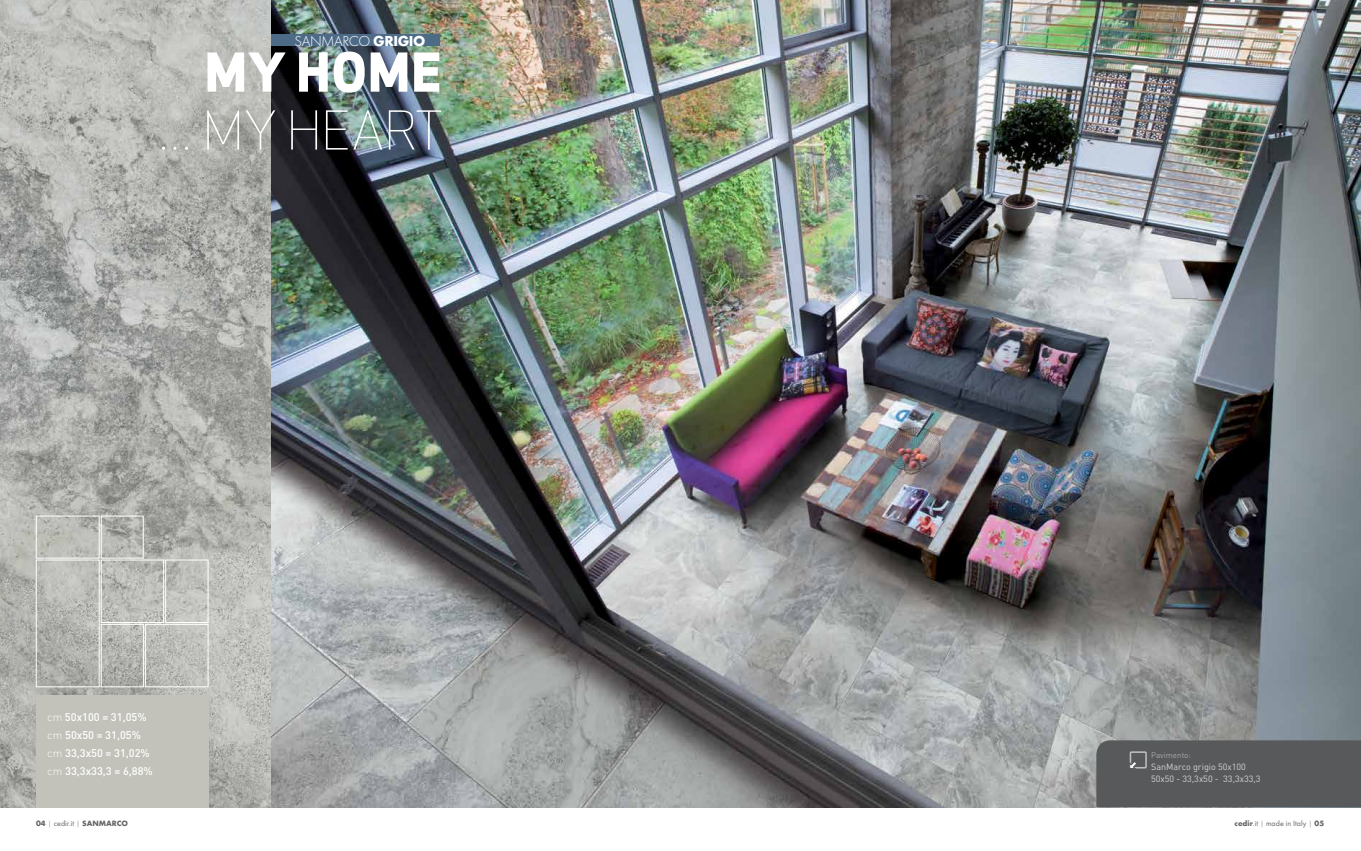
<style>
.page{position:relative;width:1361px;height:851px;background:#fff}
.page>*{position:absolute;margin:0;border:0;box-sizing:border-box;transform-origin:0 0}
.t1{font:52.3px "Apex Sans Light T";color:#fff}
.t2{font:52.3px "Apex Sans Extra Bold T";color:#fff}
.t3{font:300 15px "Futura T";letter-spacing:-.03em;color:#fff}
.t4{font:500 11px/18px "DIN";color:#fff}
.t5{font:9px/12px "DIN";color:#d1d3d4}
.t6{font:8px "Futura T";color:#636466}
.t7{font:700 8px "Futura T";color:#636466}
.t8{font:8px "DIN";color:#a7a9ac}
.s1{font-weight:700}
.s2{font-weight:300}
.s3{font-weight:400}
</style>
<div class="page">
<img style="left:0;top:0;width:271px;height:806px">
<div style="left:36px;top:694px;width:173px;height:112px;background:#c2c2ba"></div>
<img style="left:271px;top:0;width:1090px;height:806px">
<div style="left:1096px;top:740px;width:265px;height:66px;background:#58595b"></div>
<div style="left:36px;top:559px;width:64px;height:128px;border:1px solid #fff"></div>
<div style="left:101px;top:559px;width:63px;height:64px;border:1px solid #fff"></div>
<div style="left:145px;top:623px;width:64px;height:64px;border:1px solid #fff"></div>
<div style="left:165px;top:559px;width:44px;height:64px;border:1px solid #fff"></div>
<div style="left:101px;top:623px;width:43px;height:64px;border:1px solid #fff"></div>
<div style="left:36px;top:515px;width:64px;height:43px;border:1px solid #fff"></div>
<div style="left:101px;top:515px;width:43px;height:43px;border:1px solid #fff"></div>
<div style="left:271px;top:34px;width:169px;height:12px;background:#4d6b87"></div>
<h2 class="t3" style="left:295px;top:32px;width:132px">SANMARCO <span class="s1">GRIGIO</span></h2>
<h1 class="t2" style="left:204px;top:38px;width:239px">MY HOME</h1>
<h1 class="t1" style="left:158px;top:97px;width:287px">... MY HEART</h1>
<p class="t4" style="left:47px;top:707px;width:107px"><span class="s2">cm</span> 50x100 = 31,05% <span class="s2">cm</span> 50x50 = 31,05% <span class="s2">cm</span> 33,3x50 = 31,02% <span class="s2">cm</span> 33,3x33,3 = 6,88%</p>
<p class="t8" style="left:1151px;top:749px;width:41px">Pavimento:</p>
<p class="t5" style="left:1151px;top:760px;width:111px">SanMarco grigio 50x100<br>50x50 - 33,3x50 - 33,3x33,3</p>
<p class="t7" style="left:36px;top:818px;width:94px">04 <span class="s2">|</span> <span class="s3">cedir.it</span> <span class="s2">|</span> SANMARCO</p>
<p class="t6" style="left:1234px;top:818px;width:91px"><span class="s1">cedir</span>.it <span class="s2">|</span> made in Italy <span class="s2">|</span> <span class="s1">05</span></p>
</div>
